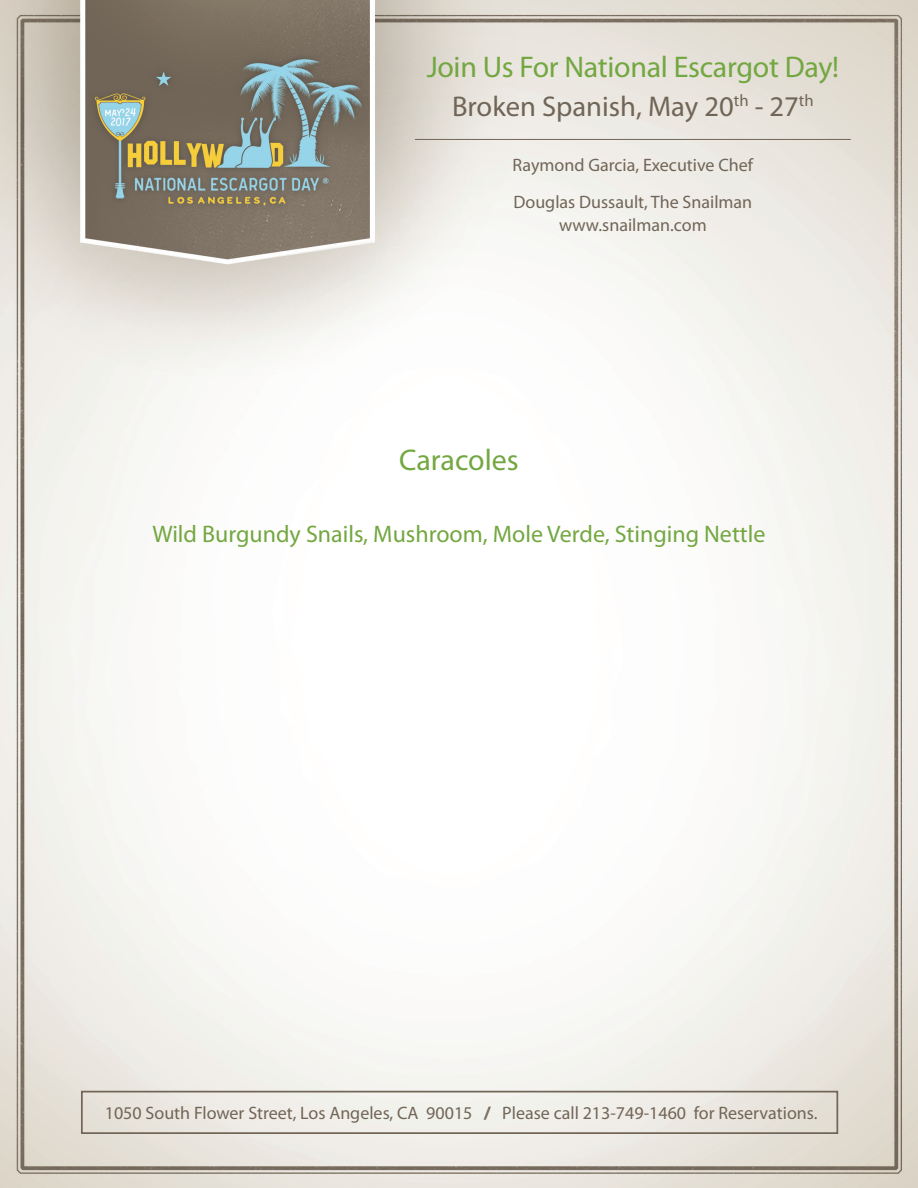
<style>
.page{position:relative;width:918px;height:1188px;background:#fff}
.page>*{position:absolute;margin:0;border:0;box-sizing:border-box;transform-origin:0 0}
.Dish_Description{font:30px "Myriad Pro";letter-spacing:-.01em;color:#73a741}
.Dish_Description-2{font:28.65px "Myriad Pro";color:#716557}
.Dish_Description-3{font:24px "Myriad Pro";color:#73a741}
.Dish_Description-4{font:18px "Myriad Pro";color:#716557}
</style>
<div class="page">
<img style="left:0;top:0;width:918px;height:1188px">
<div style="left:81px;top:1091px;width:757px;height:43px;border:2px solid #716557"></div>
<hr style="left:415px;top:139px;width:436px;height:1px;background:#716557">
<p class="Dish_Description" style="left:427px;top:48px;width:414px">Join Us For National Escargot Day!</p>
<p class="Dish_Description-2" style="left:452px;top:88px;width:363px">Broken Spanish, May 20<sup>th</sup> - 27<sup>th</sup></p>
<p class="Dish_Description-4" style="left:513px;top:154px;width:242px">Raymond Garcia, Executive Chef</p>
<p class="Dish_Description-4" style="left:513px;top:191px;width:240px">Douglas Dussault, The Snailman</p>
<p class="Dish_Description-4" style="left:559px;top:214px;width:149px">www.snailman.com</p>
<p class="Dish_Description" style="left:399px;top:442px;width:121px">Caracoles</p>
<p class="Dish_Description-3" style="left:152px;top:519px;width:615px">Wild Burgundy Snails, Mushroom, Mole Verde, Stinging Nettle</p>
<p class="Dish_Description-4" style="left:105px;top:1102px;width:714px">1050 South Flower Street, Los Angeles, CA 90015 / Please call 213-749-1460 for Reservations.</p>
</div>
